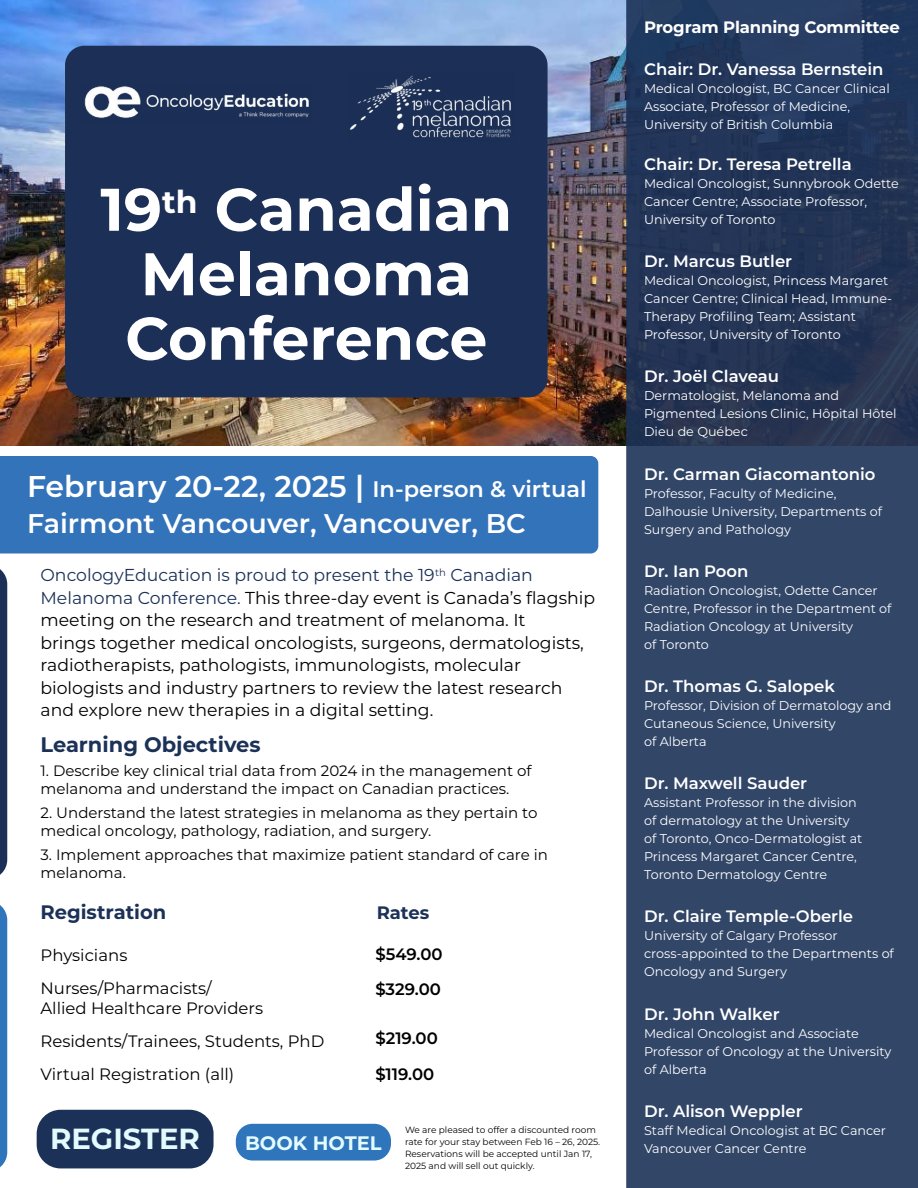
<style>
.page{position:relative;width:918px;height:1188px;background:#fff}
.page>*{position:absolute;margin:0;border:0;box-sizing:border-box;transform-origin:0 0}
.t1{font:700 60px/64.5px "Montserrat";color:#fff;text-align:center}
.t2{font:600 30px "Montserrat";color:#fff}
.t3{font:700 29.1px "Montserrat";color:#e3faff}
.t4{font:600 27px "Montserrat";color:#fff}
.t5{font:700 21px "Montserrat";color:#1b3157}
.t6{font:700 19.5px "Montserrat";color:#1b3157}
.t7{font:700 19.5px "Montserrat";color:#e3faff}
.t8{font:700 18px "Montserrat";letter-spacing:-.005em;color:#1b3157}
.t9{font:17.25px/22.5px "Montserrat";color:#000}
.t10{font:600 16.5px "Montserrat";color:#fff}
.t11{font:16.5px/33px "Montserrat";color:#000}
.t12{font:600 16.5px/34.3px "Montserrat";color:#000}
.t13{font:700 16.5px "Montserrat";letter-spacing:-.01em;color:#fff}
.t14{font:15px/18px "Montserrat";color:#000}
.t15{font:12.75px/18px "Montserrat";color:#fff}
.t16{font:9px/12px "Montserrat";color:#000}
.s1{font-size:22.5px}
.s2{color:#1b3157}
</style>
<div class="page">
<img style="left:0;top:0;width:626px;height:446px">
<svg style="left:626px;top:0;width:292px;height:1188px;background:#2c4061"></svg>
<div style="left:0;top:456px;width:598px;height:98px;background:#3373ba"></div>
<div style="left:65px;top:46px;width:483px;height:351px;background:#1c3057;border-radius:19px"></div>
<img style="left:84px;top:86px;width:225px;height:32px">
<div style="left:0;top:569px;width:7px;height:306px;background:#1c3057"></div>
<div style="left:0;top:905px;width:7px;height:263px;background:#2f75bb"></div>
<div style="left:37px;top:1110px;width:177px;height:58px;background:#1b3157;border-radius:24px"></div>
<div style="left:236px;top:1124px;width:155px;height:37px;background:#2f75bb;border-radius:17px"></div>
<img style="left:350px;top:75px;width:161px;height:63px">
<h1 class="t1" style="left:100px;top:174px;width:413px">19<sup>th</sup> Canadian<br>Melanoma<br>Conference</h1>
<h2 class="t2" style="left:27px;top:465px;width:561px">February 20-22, 2025 | <span class="s1">In-person &amp; virtual</span></h2>
<h3 class="t4" style="left:27px;top:504px;width:500px">Fairmont Vancouver, Vancouver, BC</h3>
<p class="t9" style="left:40px;top:563px;width:556px"><span class="s2">OncologyEducation is proud to present the 19</span><sup>th</sup> <span class="s2">Canadian Melanoma Conference.</span> This three-day event is Canada’s flagship meeting on the research and treatment of melanoma. It<br>brings together medical oncologists, surgeons, dermatologists, radiotherapists, pathologists, immunologists, molecular biologists and industry partners to review the latest research and explore new therapies in a digital setting.</p>
<h3 class="t5" style="left:40px;top:729px;width:222px">Learning Objectives</h3>
<p class="t14" style="left:40px;top:761px;width:493px">1. Describe key clinical trial data from 2024 in the management of melanoma and understand the impact on Canadian practices.</p>
<p class="t14" style="left:40px;top:803px;width:499px">2. Understand the latest strategies in melanoma as they pertain to medical oncology, pathology, radiation, and surgery.</p>
<p class="t14" style="left:40px;top:845px;width:509px">3. Implement approaches that maximize patient standard of care in melanoma.</p>
<h3 class="t6" style="left:40px;top:898px;width:127px">Registration</h3>
<h3 class="t8" style="left:377px;top:900px;width:54px">Rates</h3>
<p class="t11" style="left:40px;top:938px;width:173px">Physicians<br>Nurses/Pharmacists/</p>
<p class="t11" style="left:40px;top:991px;width:285px">Allied Healthcare Providers<br>Residents/Trainees, Students, PhD<br>Virtual Registration (all)</p>
<p class="t12" style="left:375px;top:937px;width:69px">$549.00 $329.00</p>
<p class="t12" style="left:375px;top:1020px;width:64px">$219.00</p>
<p class="t12" style="left:375px;top:1056px;width:60px">$119.00</p>
<h3 class="t3" style="left:50px;top:1118px;width:151px">REGISTER</h3>
<h3 class="t7" style="left:245px;top:1129px;width:138px">BOOK HOTEL</h3>
<p class="t16" style="left:405px;top:1123px;width:197px">We are pleased to offer a discounted room rate for your stay between Feb 16 – 26, 2025.<br>Reservations will be accepted until Jan 17, 2025 and will sell out quickly.</p>
<p class="t13" style="left:644px;top:15px;width:257px">Program Planning Committee</p>
<p class="t10" style="left:644px;top:57px;width:241px">Chair: Dr. Vanessa Bernstein</p>
<p class="t15" style="left:644px;top:79px;width:247px">Medical Oncologist, BC Cancer Clinical<br>Associate, Professor of Medicine,<br>University of British Columbia</p>
<p class="t10" style="left:644px;top:152px;width:209px">Chair: Dr. Teresa Petrella</p>
<p class="t15" style="left:644px;top:174px;width:256px">Medical Oncologist, Sunnybrook Odette<br>Cancer Centre; Associate Professor,<br>University of Toronto</p>
<p class="t10" style="left:644px;top:250px;width:150px">Dr. Marcus Butler</p>
<p class="t15" style="left:644px;top:271px;width:250px">Medical Oncologist, Princess Margaret Cancer Centre; Clinical Head, Immune-Therapy Profiling Team; Assistant Professor, University of Toronto</p>
<p class="t10" style="left:644px;top:365px;width:137px">Dr. Joël Claveau</p>
<p class="t15" style="left:644px;top:386px;width:254px">Dermatologist, Melanoma and<br>Pigmented Lesions Clinic, Hôpital Hôtel<br>Dieu de Québec</p>
<p class="t10" style="left:644px;top:462px;width:233px">Dr. Carman Giacomantonio</p>
<p class="t15" style="left:644px;top:484px;width:240px">Professor, Faculty of Medicine,<br>Dalhousie University, Departments of<br>Surgery and Pathology</p>
<p class="t10" style="left:644px;top:559px;width:106px">Dr. Ian Poon</p>
<p class="t15" style="left:644px;top:581px;width:249px">Radiation Oncologist, Odette Cancer<br>Centre, Professor in the Department of<br>Radiation Oncology at University<br>of Toronto</p>
<p class="t10" style="left:644px;top:674px;width:192px">Dr. Thomas G. Salopek</p>
<p class="t15" style="left:644px;top:696px;width:249px">Professor, Division of Dermatology and<br>Cutaneous Science, University<br>of Alberta</p>
<p class="t10" style="left:644px;top:772px;width:165px">Dr. Maxwell Sauder</p>
<p class="t15" style="left:644px;top:793px;width:220px">Assistant Professor in the division of dermatology at the University of Toronto, Onco-Dermatologist at Princess Margaret Cancer Centre, Toronto Dermatology Centre</p>
<p class="t10" style="left:644px;top:905px;width:211px">Dr. Claire Temple-Oberle</p>
<p class="t15" style="left:644px;top:926px;width:251px">University of Calgary Professor cross-appointed to the Departments of<br>Oncology and Surgery</p>
<p class="t10" style="left:644px;top:1002px;width:137px">Dr. John Walker</p>
<p class="t15" style="left:644px;top:1024px;width:249px">Medical Oncologist and Associate<br>Professor of Oncology at the University of Alberta</p>
<p class="t10" style="left:644px;top:1099px;width:160px">Dr. Alison Weppler</p>
<p class="t15" style="left:644px;top:1121px;width:243px">Staff Medical Oncologist at BC Cancer<br>Vancouver Cancer Centre</p>
</div>
